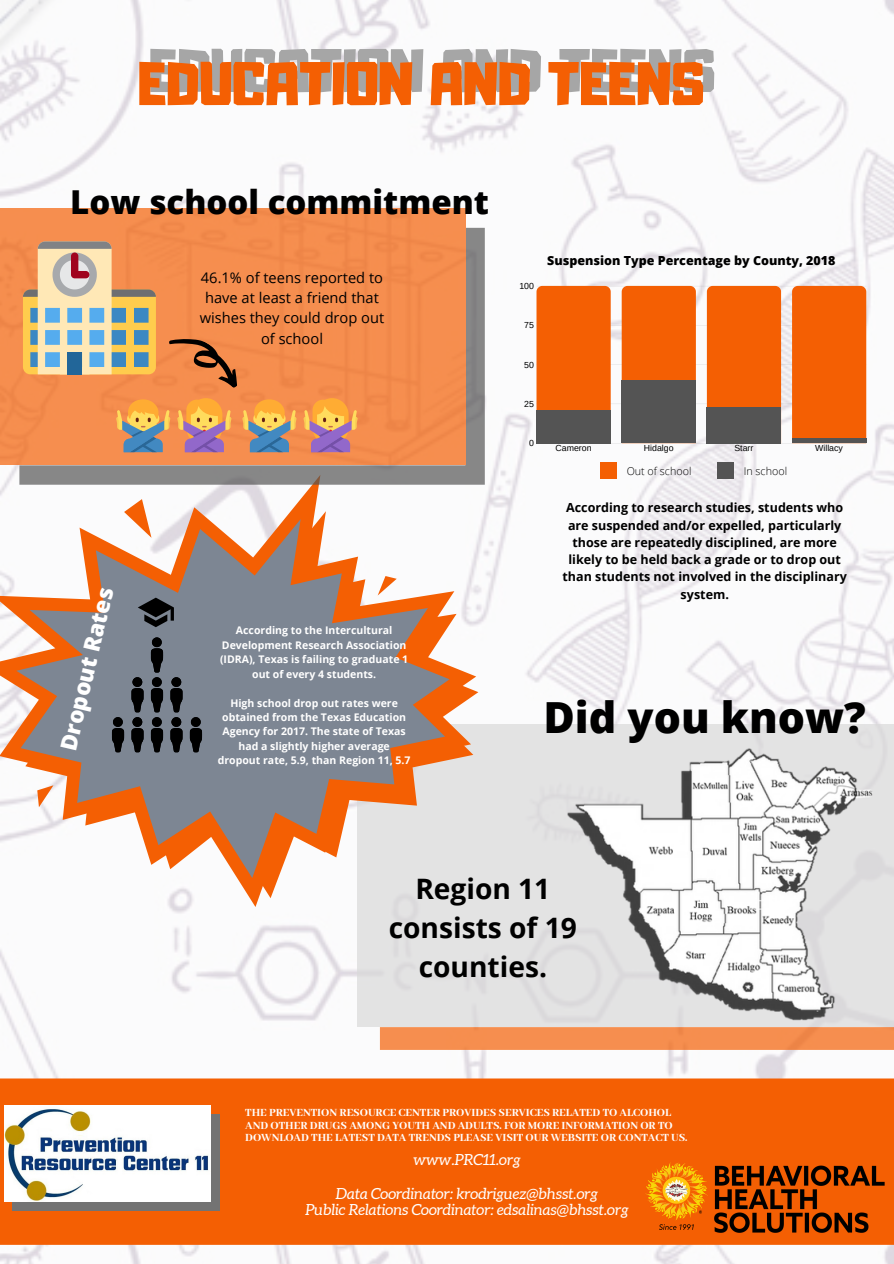
<style>
.page{position:relative;width:894px;height:1264px;background:#fff}
.page>*{position:absolute;margin:0;border:0;box-sizing:border-box;transform-origin:0 0}
.t1{font:54px "Adumu";letter-spacing:-.32em;color:#f45f03}
.t2{font:800 42.9px "Open Sans";color:#000}
.t3{font:800 33px "Open Sans";color:#000}
.t4{font:700 28.2px/38.7px "Open Sans";color:#000;text-align:center}
.t5{font:800 22.5px "Open Sans";color:#fff}
.t6{font:italic 15.3px/33.3px "Aleo";color:#fff;text-align:center}
.t7{font:14.7px/20.1px "Open Sans";color:#000;text-align:center}
.t8{font:700 12.6px/17.2px "Open Sans";color:#000;text-align:center}
.t9{font:800 12.45px "Open Sans";color:#000}
.t10{font:800 12px/12.8px "Abhaya Libre";color:#fff}
.t11{font:300 10.8px "Open Sans";color:#000}
.t12{font:700 10.5px/14.4px "Open Sans";color:#fff;text-align:center}
.t13{font:8.7px "Arimo";color:#000}
</style>
<div class="page">
<img style="left:0;top:0;width:893px;height:1263px">
<svg style="left:0;top:1078px;width:893px;height:174px;background:#f36812"></svg>
<div style="left:13px;top:1114px;width:206px;height:96px;background:#737373"></div>
<img style="left:4px;top:1105px;width:206px;height:96px">
<div style="left:380px;top:1027px;width:513px;height:22px;background:#f68e4f"></div>
<div style="left:357px;top:724px;width:536px;height:303px;background:#e3e3e3"></div>
<svg style="left:0;top:475px;width:476px;height:432px"></svg>
<svg style="left:377px;top:576px;width:19px;height:19px"></svg>
<svg style="left:37px;top:785px;width:16px;height:22px"></svg>
<svg style="left:124px;top:499px;width:27px;height:39px"></svg>
<svg style="left:112px;top:717px;width:12px;height:35px"></svg>
<div style="left:113px;top:717px;width:10px;height:10px;background:#000;border-radius:50%"></div>
<svg style="left:131px;top:677px;width:12px;height:75px"></svg>
<div style="left:132px;top:717px;width:10px;height:10px;background:#000;border-radius:50%"></div>
<svg style="left:151px;top:637px;width:12px;height:115px"></svg>
<div style="left:152px;top:717px;width:10px;height:10px;background:#000;border-radius:50%"></div>
<svg style="left:170px;top:677px;width:12px;height:75px"></svg>
<div style="left:171px;top:717px;width:10px;height:10px;background:#000;border-radius:50%"></div>
<svg style="left:190px;top:717px;width:12px;height:35px"></svg>
<div style="left:191px;top:717px;width:10px;height:10px;background:#000;border-radius:50%"></div>
<svg style="left:138px;top:597px;width:36px;height:30px"></svg>
<hr style="left:536px;top:286px;width:330px;height:1px;background:#222">
<hr style="left:536px;top:325px;width:330px;height:1px;background:#222">
<hr style="left:536px;top:364px;width:330px;height:1px;background:#222">
<hr style="left:536px;top:404px;width:330px;height:1px;background:#222">
<hr style="left:536px;top:443px;width:330px;height:1px;background:#222">
<div style="left:536px;top:286px;width:74px;height:124px;background:#f45f03"></div>
<div style="left:621px;top:286px;width:74px;height:94px;background:#f45f03"></div>
<div style="left:706px;top:286px;width:74px;height:121px;background:#f45f03"></div>
<div style="left:791px;top:286px;width:75px;height:152px;background:#f45f03"></div>
<div style="left:536px;top:410px;width:74px;height:33px;background:#545454"></div>
<div style="left:621px;top:380px;width:74px;height:63px;background:#545454"></div>
<div style="left:706px;top:407px;width:74px;height:36px;background:#545454"></div>
<div style="left:791px;top:438px;width:75px;height:5px;background:#545454"></div>
<div style="left:600px;top:462px;width:17px;height:17px;background:#f45f03"></div>
<div style="left:716px;top:462px;width:17px;height:17px;background:#545454"></div>
<svg style="left:19px;top:228px;width:465px;height:256px;background:#898786"></svg>
<div style="left:0;top:208px;width:465px;height:257px;background:#f68e4f"></div>
<svg style="left:23px;top:241px;width:133px;height:133px"></svg>
<svg style="left:116px;top:399px;width:54px;height:53px"></svg>
<svg style="left:177px;top:398px;width:54px;height:54px"></svg>
<svg style="left:242px;top:399px;width:54px;height:53px"></svg>
<svg style="left:303px;top:398px;width:54px;height:54px"></svg>
<svg style="left:169px;top:339px;width:68px;height:49px"></svg>
<img style="left:645px;top:1162px;width:239px;height:76px">
<img style="left:557px;top:736px;width:320px;height:302px">
<h1 class="t1" style="left:138px;top:38px;width:578px">E<sup>E</sup>D<sup>D</sup>U<sup>U</sup>C<sup>C</sup>A<sup>A</sup>T<sup>T</sup>I<sup>I</sup>O<sup>O</sup>N<sup>N</sup> A<sup>A</sup>N<sup>N</sup>D<sup>D</sup> T<sup>T</sup>E<sup>E</sup>E<sup>E</sup>N<sup>N</sup>S<sup>S</sup></h1>
<h3 class="t3" style="left:70px;top:179px;width:420px">Low school commitment</h3>
<h3 class="t7" style="left:200px;top:267px;width:186px">46.1% of teens reported to have at least a friend that wishes they could drop out of school</h3>
<h3 class="t5" style="left:53px;top:746px;width:168px;rotate:-77deg">Dropout Rates</h3>
<p class="t12" style="left:220px;top:623px;width:190px">According to the Intercultural<br>Development Research Association (IDRA), Texas is failing to graduate 1 out of every 4 students.</p>
<p class="t12" style="left:218px;top:695px;width:194px">High school drop out rates were obtained from the Texas Education Agency for 2017. The state of Texas had a slightly higher average dropout rate, 5.9, than Region 11, 5.7</p>
<p class="t13" style="left:519px;top:281px;width:16px">100</p>
<p class="t13" style="left:524px;top:320px;width:11px">75</p>
<p class="t13" style="left:524px;top:360px;width:11px">50</p>
<p class="t13" style="left:524px;top:399px;width:11px">25</p>
<p class="t13" style="left:529px;top:438px;width:6px">0</p>
<p class="t9" style="left:547px;top:251px;width:289px">Suspension Type Percentage by County, 2018</p>
<p class="t13" style="left:555px;top:443px;width:38px">Cameron</p>
<p class="t13" style="left:643px;top:443px;width:31px">Hidalgo</p>
<p class="t13" style="left:734px;top:443px;width:20px">Starr</p>
<p class="t13" style="left:814px;top:443px;width:29px">Willacy</p>
<p class="t11" style="left:626px;top:463px;width:66px">Out of school</p>
<p class="t11" style="left:743px;top:463px;width:45px">In school</p>
<p class="t8" style="left:562px;top:499px;width:286px">According to research studies, students who are suspended and/or expelled, particularly those are repeatedly disciplined, are more likely to be held back a grade or to drop out than students not involved in the disciplinary system.</p>
<h2 class="t2" style="left:543px;top:687px;width:324px">Did you know?</h2>
<h3 class="t4" style="left:388px;top:868px;width:190px">Region 11 consists of 19 counties.</h3>
<p class="t10" style="left:245px;top:1106px;width:443px">THE PREVENTION RESOURCE CENTER PROVIDES SERVICES RELATED TO ALCOHOL<br>AND OTHER DRUGS AMONG YOUTH AND ADULTS. FOR MORE INFORMATION OR TO<br>DOWNLOAD THE LATEST DATA TRENDS PLEASE VISIT OUR WEBSITE OR CONTACT US.</p>
<h3 class="t6" style="left:336px;top:1143px;width:263px">www.PRC11.org<br>Data Coordinator: krodriguez@bhsst.org</h3>
<h3 class="t6" style="left:305px;top:1193px;width:324px">Public Relations Coordinator: edsalinas@bhsst.org</h3>
</div>
